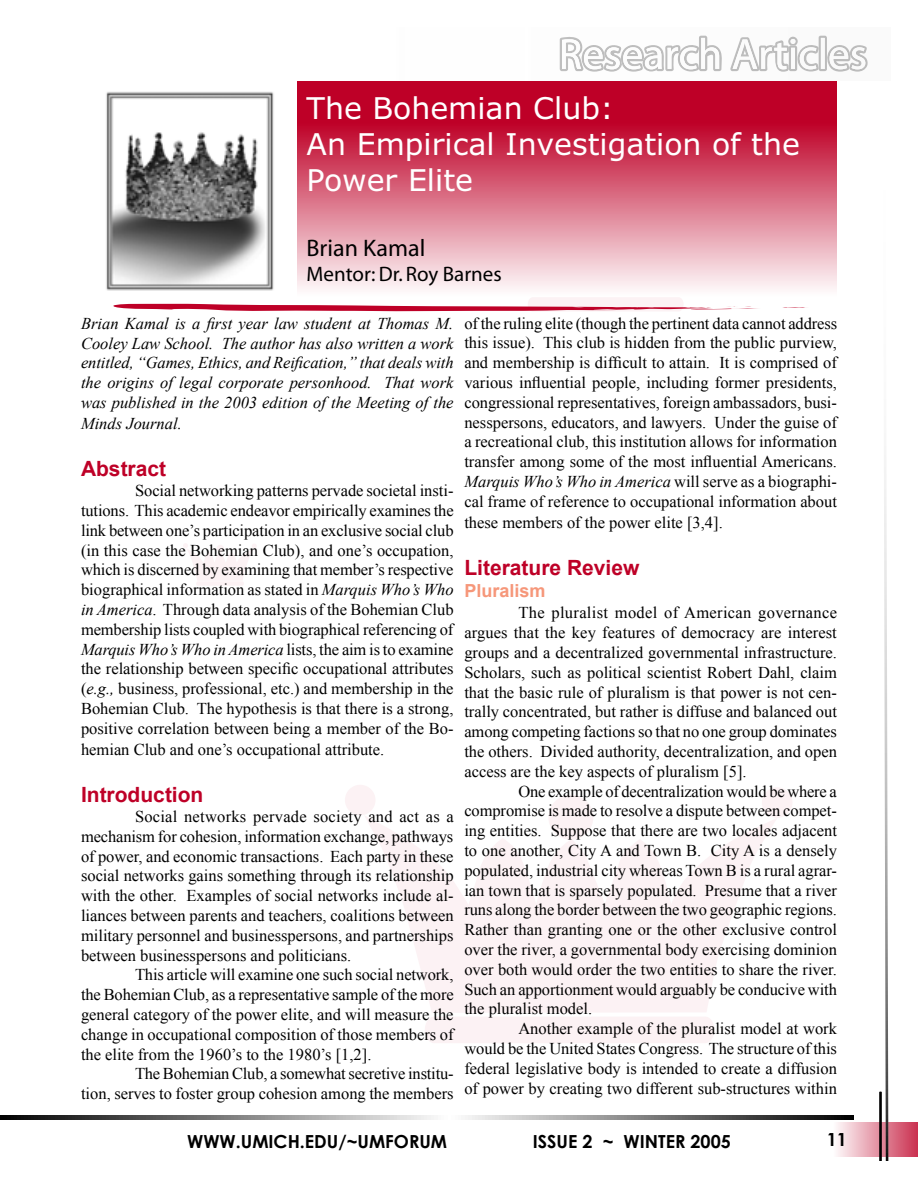
<style>
.page{position:relative;width:918px;height:1188px;background:#fff}
.page>*{position:absolute;margin:0;border:0;box-sizing:border-box;transform-origin:0 0}
.t1{font:30px/36px "Verdana";color:#fff}
.t2{font:24px "Myriad";color:#000}
.Heading{font:700 21px "Arial";color:#be0027}
.t3{font:21px "Myriad";color:#000}
.BottomBanner{font:700 18px "Century Gothic";color:#000}
.subHeading{font:700 18px "Arial";color:#f6977a}
.t4{font:16.5px/19.8px "Times New Roman";color:#000;text-align:justify}
.t5{font:italic 16.5px/19.8px "Times New Roman";color:#000;text-align:justify}
.s1{font-style:italic}
</style>
<div class="page">
<svg style="left:837px;top:1122px;width:81px;height:35px;background:#e293a3"></svg>
<hr style="left:879px;top:1092px;width:3px;height:69px;background:#000">
<svg style="left:883px;top:455px;width:5px;height:706px"></svg>
<img style="left:560px;top:37px;width:22px;height:34px">
<svg style="left:566px;top:42px;width:10px;height:11px"></svg>
<img style="left:581px;top:43px;width:22px;height:29px">
<img style="left:603px;top:69px;width:16px;height:3px">
<img style="left:625px;top:69px;width:17px;height:3px">
<img style="left:642px;top:69px;width:32px;height:2px">
<img style="left:683px;top:69px;width:16px;height:3px">
<img style="left:699px;top:36px;width:23px;height:35px">
<img style="left:730px;top:37px;width:29px;height:34px">
<img style="left:759px;top:69px;width:9px;height:2px">
<img style="left:777px;top:69px;width:12px;height:3px">
<img style="left:789px;top:69px;width:8px;height:2px">
<img style="left:797px;top:69px;width:22px;height:3px">
<img style="left:819px;top:36px;width:8px;height:35px">
<img style="left:826px;top:46px;width:42px;height:26px">
<img style="left:584px;top:38px;width:281px;height:31px">
<svg style="left:0;top:1115px;width:854px;height:5px;background:#7d7d7d"></svg>
<svg style="left:365px;top:816px;width:412px;height:197px;fill:#fcf2f4"></svg>
<div style="left:425px;top:1017px;width:289px;height:26px;background:#fcf2f4"></div>
<div style="left:345px;top:785px;width:31px;height:30px;background:#fcf2f4;border-radius:50%"></div>
<div style="left:762px;top:787px;width:30px;height:31px;background:#fcf2f4;border-radius:50%"></div>
<div style="left:548px;top:795px;width:45px;height:45px;background:#fcf2f4;border-radius:50%"></div>
<svg style="left:183px;top:543px;width:73px;height:42px"></svg>
<div style="left:217px;top:545px;width:7px;height:7px;background:#fcf2f4;border-radius:50%"></div>
<svg style="left:297px;top:81px;width:540px;height:208px;background:#c92e4e"></svg>
<svg style="left:783px;top:307px;width:23px;height:1px"></svg>
<svg style="left:113px;top:189px;width:649px;height:123px"></svg>
<img style="left:106px;top:92px;width:191px;height:205px">
<p class="t1" style="left:307px;top:89px;width:495px">The Bohemian Club:<br>An Empirical Investigation of the<br>Power Elite</p>
<p class="t2" style="left:307px;top:236px;width:120px">Brian Kamal</p>
<p class="t3" style="left:307px;top:264px;width:197px">Mentor: Dr. Roy Barnes</p>
<p class="t5" style="left:81px;top:313px;width:374px">Brian Kamal is a first year law student at Thomas M.<br>Cooley Law School. The author has also written a work entitled, “Games, Ethics, and Reification,” that deals with the origins of legal corporate personhood. That work was published in the 2003 edition of the Meeting of the</p>
<p class="t5" style="left:81px;top:414px;width:102px">Minds Journal.</p>
<p class="Heading" style="left:81px;top:455px;width:87px">Abstract</p>
<p class="t4" style="left:81px;top:480px;width:374px;text-indent:54px">Social networking patterns pervade societal insti&shy;tutions. This academic endeavor empirically examines the link between one’s participation in an exclusive social club (in this case the Bohemian Club), and one’s occupation, which is discerned by examining that member’s respective biographical information as stated in <span class="s1">Marquis Who’s Who in America</span>. Through data analysis of the Bohemian Club membership lists coupled with biographical referencing of <span class="s1">Marquis Who’s Who in America</span> lists, the aim is to examine the relationship between specific occupational attributes (<span class="s1">e.g.,</span> business, professional, etc.) and membership in the Bohemian Club. The hypothesis is that there is a strong, positive correlation between being a member of the Bo-</p>
<p class="t4" style="left:81px;top:740px;width:305px">hemian Club and one’s occupational attribute.</p>
<p class="Heading" style="left:81px;top:781px;width:124px">Introduction</p>
<p class="t4" style="left:81px;top:806px;width:374px;text-indent:54px">Social networks pervade society and act as a mechanism for cohesion, information exchange, pathways of power, and economic transactions. Each party in these social networks gains something through its relationship with the other. Examples of social networks include al&shy;liances between parents and teachers, coalitions between military personnel and businesspersons, and partnerships between businesspersons and politicians.</p>
<p class="t4" style="left:81px;top:965px;width:374px;text-indent:54px">This article will examine one such social network, the Bohemian Club, as a representative sample of the more general category of the power elite, and will measure the change in occupational composition of those members of the elite from the 1960’s to the 1980’s [1,2].</p>
<p class="t4" style="left:81px;top:1064px;width:374px;text-align:right">The Bohemian Club, a somewhat secretive institu-<br>tion, serves to foster group cohesion among the members</p>
<p class="t4" style="left:464px;top:313px;width:374px">of the ruling elite (though the pertinent data cannot address this issue). This club is hidden from the public purview, and membership is difficult to attain. It is comprised of various influential people, including former presidents, congressional representatives, foreign ambassadors, busi&shy;nesspersons, educators, and lawyers. Under the guise of a recreational club, this institution allows for information transfer among some of the most influential Americans.<br><span class="s1">Marquis Who’s Who in America</span> will serve as a biographi&shy;cal frame of reference to occupational information about</p>
<p class="t4" style="left:464px;top:513px;width:260px">these members of the power elite [3,4].</p>
<p class="Heading" style="left:464px;top:554px;width:177px">Literature Review</p>
<p class="subHeading" style="left:464px;top:579px;width:83px">Pluralism</p>
<p class="t4" style="left:464px;top:603px;width:374px;text-indent:54px">The pluralist model of American governance argues that the key features of democracy are interest groups and a decentralized governmental infrastructure.<br>Scholars, such as political scientist Robert Dahl, claim that the basic rule of pluralism is that power is not cen&shy;trally concentrated, but rather is diffuse and balanced out among competing factions so that no one group dominates the others. Divided authority, decentralization, and open access are the key aspects of pluralism [5].</p>
<p class="t4" style="left:464px;top:781px;width:374px;text-indent:54px">One example of decentralization would be where a compromise is made to resolve a dispute between compet&shy;ing entities. Suppose that there are two locales adjacent to one another, City A and Town B. City A is a densely populated, industrial city whereas Town B is a rural agrar&shy;ian town that is sparsely populated. Presume that a river runs along the border between the two geographic regions.<br>Rather than granting one or the other exclusive control over the river, a governmental body exercising dominion over both would order the two entities to share the river.<br>Such an apportionment would arguably be conducive with the pluralist model.</p>
<p class="t4" style="left:464px;top:1019px;width:374px;text-indent:54px">Another example of the pluralist model at work would be the United States Congress. The structure of this federal legislative body is intended to create a diffusion of power by creating two different sub-structures within</p>
<p class="BottomBanner" style="left:187px;top:1127px;width:261px">WWW.UMICH.EDU/~UMFORUM</p>
<p class="BottomBanner" style="left:533px;top:1127px;width:199px">ISSUE 2 ~ WINTER 2005</p>
<p class="BottomBanner" style="left:827px;top:1126px;width:22px">11</p>
</div>
